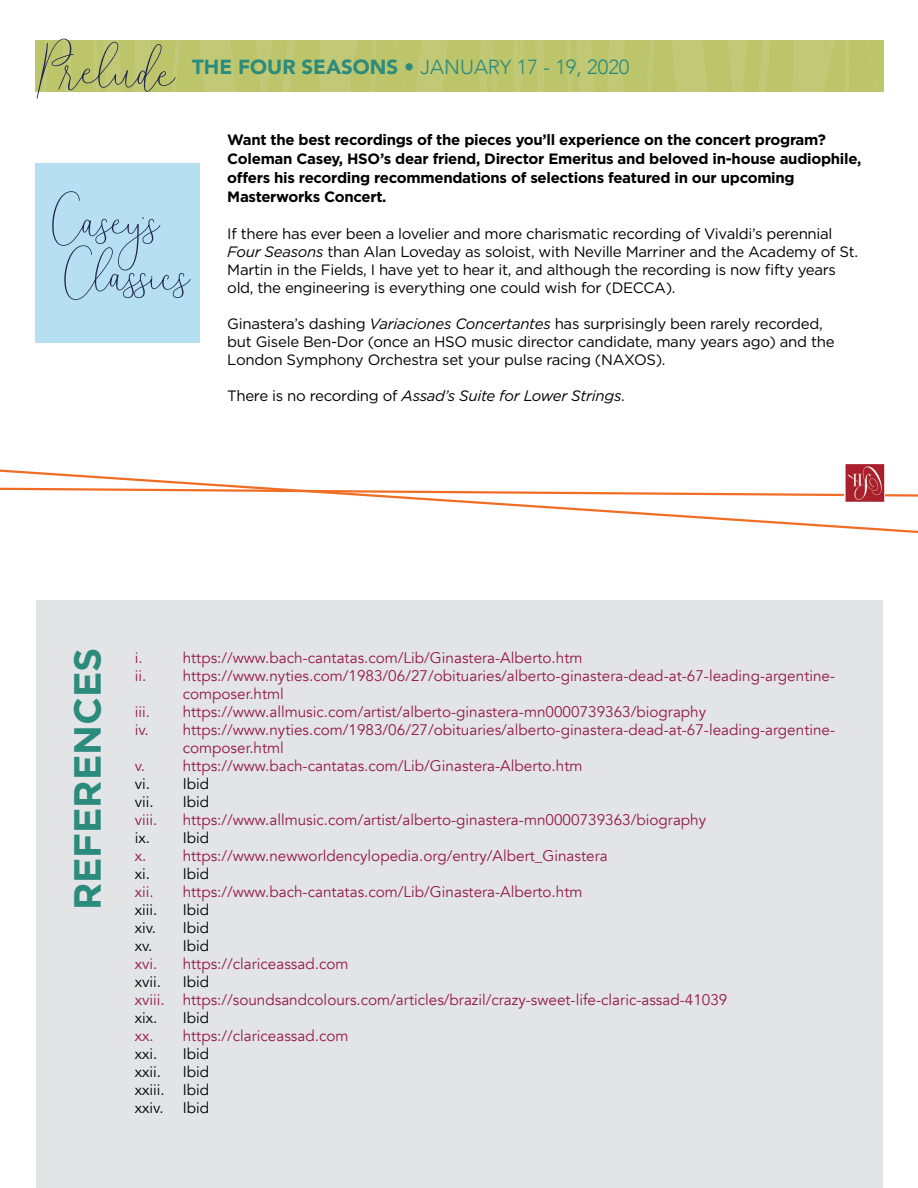
<style>
.page{position:relative;width:918px;height:1188px;background:#fff}
.page>*{position:absolute;margin:0;border:0;box-sizing:border-box;transform-origin:0 0}
.t1{font:700 37.8px "Gotham";color:#2b8b7d}
.t2{font:300 20.4px "Avenir";color:#2b8b7d}
.t3{font:15.3px "Avenir";color:#951a43}
.t4{font:15.3px/18px "Avenir";color:#000}
.t5{font:15px/18px "Gotham";letter-spacing:-.02em;color:#000}
.t6{font:700 15px/19px "Gotham";letter-spacing:-.02em;color:#000}
.t7{font:italic 15px "Gotham";letter-spacing:-.02em;color:#000}
.s1{font-weight:900}
.s2{font-style:italic}
.s3{font-style:normal}
</style>
<div class="page">
<div style="left:36px;top:163px;width:164px;height:180px;background:#b6e0f2"></div>
<div style="left:37px;top:601px;width:846px;height:587px;background:#e2e4e6"></div>
<svg style="left:52px;top:191px;width:139px;height:109px"></svg>
<svg style="left:0;top:469px;width:918px;height:65px"></svg>
<img style="left:845px;top:464px;width:40px;height:38px">
<img style="left:36px;top:40px;width:847px;height:52px">
<svg style="left:37px;top:38px;width:139px;height:61px;background:#bbc281"></svg>
<h2 class="t2" style="left:192px;top:55px;width:439px"><span class="s1">THE FOUR SEASONS •</span> JANUARY 17 - 19, 2020</h2>
<p class="t6" style="left:227px;top:130px;width:636px">Want the best recordings of the pieces you’ll experience on the concert program?<br>Coleman Casey, HSO’s dear friend, Director Emeritus and beloved in-house audiophile, offers his recording recommendations of selections featured in our upcoming Masterworks Concert.</p>
<p class="t5" style="left:227px;top:224px;width:632px">If there has ever been a lovelier and more charismatic recording of Vivaldi’s perennial <span class="s2">Four Seasons</span> than Alan Loveday as soloist, with Neville Marriner and the Academy of St.<br>Martin in the Fields, I have yet to hear it, and although the recording is now fifty years old, the engineering is everything one could wish for (DECCA).</p>
<p class="t5" style="left:227px;top:314px;width:609px">Ginastera’s dashing <span class="s2">Variaciones Concertantes</span> has surprisingly been rarely recorded, but Gisele Ben-Dor (once an HSO music director candidate, many years ago) and the<br>London Symphony Orchestra set your pulse racing (NAXOS).</p>
<p class="t7" style="left:227px;top:386px;width:399px"><span class="s3">There is no recording of</span> Assad’s Suite for Lower Strings<span class="s3">.</span></p>
<h1 class="t1" style="left:62px;top:910px;width:264px;rotate:-90deg">REFERENCES</h1>
<p class="t3" style="left:135px;top:648px;width:9px">i.</p>
<p class="t3" style="left:183px;top:648px;width:401px">https://www.bach-cantatas.com/Lib/Ginastera-Alberto.htm</p>
<p class="t3" style="left:135px;top:666px;width:702px">ii. https://www.nyties.com/1983/06/27/obituaries/alberto-ginastera-dead-at-67-leading-argentine-</p>
<p class="t3" style="left:183px;top:684px;width:103px">composer.html</p>
<p class="t3" style="left:135px;top:702px;width:17px">iii.</p>
<p class="t3" style="left:183px;top:702px;width:525px">https://www.allmusic.com/artist/alberto-ginastera-mn0000739363/biography</p>
<p class="t3" style="left:135px;top:720px;width:702px">iv. https://www.nyties.com/1983/06/27/obituaries/alberto-ginastera-dead-at-67-leading-argentine-</p>
<p class="t3" style="left:183px;top:738px;width:103px">composer.html</p>
<p class="t3" style="left:135px;top:756px;width:12px">v.</p>
<p class="t3" style="left:183px;top:756px;width:401px">https://www.bach-cantatas.com/Lib/Ginastera-Alberto.htm</p>
<p class="t4" style="left:135px;top:775px;width:76px">vi. Ibid vii.</p>
<p class="t4" style="left:183px;top:793px;width:28px">Ibid</p>
<p class="t3" style="left:135px;top:810px;width:24px">viii.</p>
<p class="t3" style="left:183px;top:810px;width:525px">https://www.allmusic.com/artist/alberto-ginastera-mn0000739363/biography</p>
<p class="t4" style="left:135px;top:829px;width:76px">ix. Ibid</p>
<p class="t3" style="left:135px;top:846px;width:475px">x. https://www.newworldencylopedia.org/entry/Albert_Ginastera</p>
<p class="t4" style="left:135px;top:865px;width:76px">xi. Ibid</p>
<p class="t3" style="left:135px;top:882px;width:20px">xii.</p>
<p class="t3" style="left:183px;top:882px;width:401px">https://www.bach-cantatas.com/Lib/Ginastera-Alberto.htm</p>
<p class="t4" style="left:135px;top:901px;width:24px">xiii.</p>
<p class="t4" style="left:183px;top:901px;width:28px">Ibid</p>
<p class="t4" style="left:135px;top:919px;width:23px">xiv.</p>
<p class="t4" style="left:135px;top:919px;width:76px;text-align:right">Ibid<br>xv. Ibid</p>
<p class="t3" style="left:135px;top:954px;width:24px">xvi.</p>
<p class="t3" style="left:183px;top:954px;width:167px">https://clariceassad.com</p>
<p class="t4" style="left:135px;top:973px;width:28px">xvii.</p>
<p class="t4" style="left:183px;top:973px;width:28px">Ibid</p>
<p class="t3" style="left:135px;top:990px;width:594px">xviii. https://soundsandcolours.com/articles/brazil/crazy-sweet-life-claric-assad-41039</p>
<p class="t4" style="left:135px;top:1009px;width:24px">xix.</p>
<p class="t4" style="left:183px;top:1009px;width:28px">Ibid</p>
<p class="t3" style="left:135px;top:1026px;width:215px">xx. https://clariceassad.com</p>
<p class="t4" style="left:135px;top:1045px;width:24px">xxi.</p>
<p class="t4" style="left:183px;top:1045px;width:28px">Ibid</p>
<p class="t4" style="left:135px;top:1063px;width:28px">xxii.</p>
<p class="t4" style="left:135px;top:1063px;width:76px;text-align:justify;text-indent:48px">Ibid xxiii. Ibid xxiv. Ibid</p>
</div>
